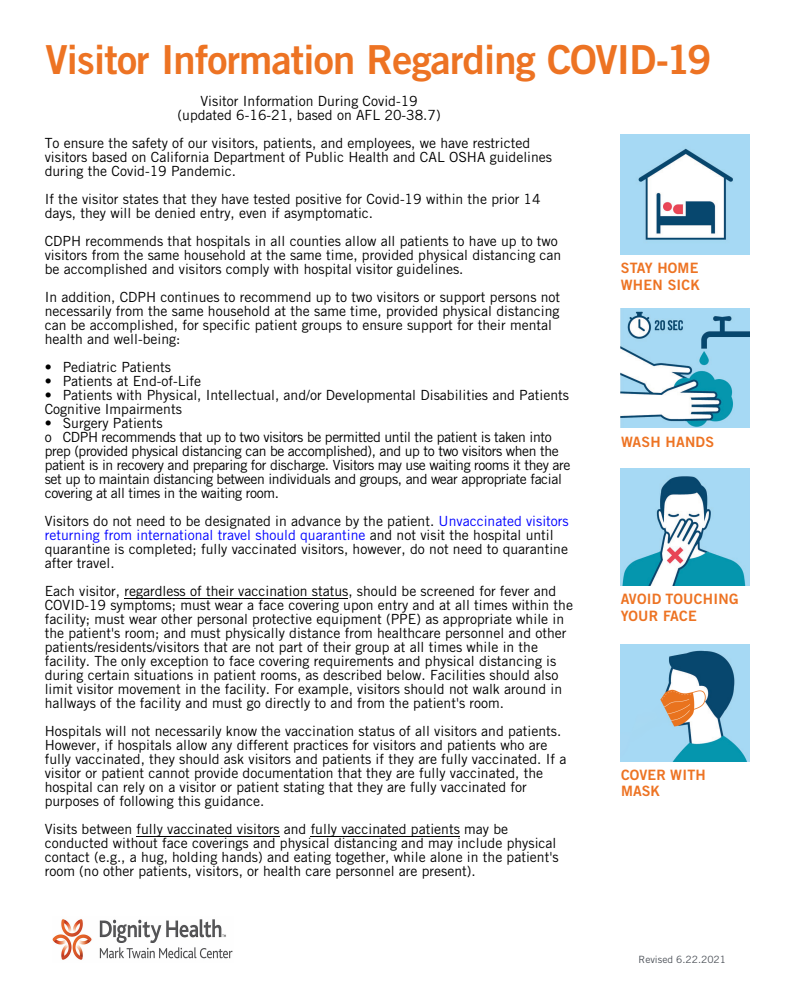
<style>
.page{position:relative;width:792px;height:1008px;background:#fff}
.page>*{position:absolute;margin:0;border:0;box-sizing:border-box;transform-origin:0 0}
.t1{font:40px "Trade Gothic LT Std Bd 2";letter-spacing:-.02em;color:#ed7323}
.t2{font:14.3px/17.1px "Trade Gothic LT Std Bd 2";letter-spacing:.02em;color:#ed7323}
.t3{font:14px/14px "Trade Gothic LT Std";color:#000}
.t4{font:14px/14px "Trade Gothic LT Std";letter-spacing:-.025em;color:#000}
.t5{font:10px "Trade Gothic LT Std";color:#4e535a}
.s1{color:#00f}
</style>
<div class="page">
<img style="left:621px;top:308px;width:129px;height:120px">
<img style="left:621px;top:469px;width:129px;height:117px">
<img style="left:621px;top:135px;width:129px;height:119px">
<img style="left:621px;top:644px;width:129px;height:117px">
<img style="left:52px;top:919px;width:181px;height:41px">
<hr style="left:124px;top:598px;width:224px;height:1px;background:#000">
<hr style="left:136px;top:836px;width:144px;height:1px;background:#000">
<hr style="left:311px;top:836px;width:149px;height:1px;background:#000">
<h1 class="t1" style="left:46px;top:35px;width:668px">Visitor Information Regarding COVID-19</h1>
<p class="t3" style="left:178px;top:94px;width:265px;text-align:center">Visitor Information During Covid-19 (updated 6-16-21, based on AFL 20-38.7)</p>
<p class="t3" style="left:45px;top:136px;width:509px">To ensure the safety of our visitors, patients, and employees, we have restricted visitors based on California Department of Public Health and CAL OSHA guidelines during the Covid-19 Pandemic.</p>
<p class="t3" style="left:45px;top:192px;width:498px">If the visitor states that they have tested positive for Covid-19 within the prior 14 days, they will be denied entry, even if asymptomatic.</p>
<p class="t3" style="left:45px;top:234px;width:518px">CDPH recommends that hospitals in all counties allow all patients to have up to two visitors from the same household at the same time, provided physical distancing can be accomplished and visitors comply with hospital visitor guidelines.</p>
<p class="t3" style="left:45px;top:290px;width:517px">In addition, CDPH continues to recommend up to two visitors or support persons not necessarily from the same household at the same time, provided physical distancing can be accomplished, for specific patient groups to ensure support for their mental health and well-being:</p>
<p class="t3" style="left:45px;top:360px;width:128px">• Pediatric Patients</p>
<p class="t3" style="left:45px;top:374px;width:158px">• Patients at End-of-Life</p>
<p class="t3" style="left:45px;top:388px;width:526px">• Patients with Physical, Intellectual, and/or Developmental Disabilities and Patients<br>Cognitive Impairments</p>
<p class="t4" style="left:45px;top:416px;width:527px">• Surgery Patients<br>o CDPH recommends that up to two visitors be permitted until the patient is taken into prep (provided physical distancing can be accomplished), and up to two visitors when the patient is in recovery and preparing for discharge. Visitors may use waiting rooms it they are set up to maintain distancing between individuals and groups, and wear appropriate facial covering at all times in the waiting room.</p>
<p class="t3" style="left:45px;top:514px;width:526px">Visitors do not need to be designated in advance by the patient. <span class="s1">Unvaccinated visitors returning from international travel should quarantine</span> and not visit the hospital until quarantine is completed; fully vaccinated visitors, however, do not need to quarantine after travel.</p>
<p class="t3" style="left:45px;top:584px;width:530px">Each visitor, regardless of their vaccination status, should be screened for fever and COVID-19 symptoms; must wear a face covering upon entry and at all times within the facility; must wear other personal protective equipment (PPE) as appropriate while in the patient's room; and must physically distance from healthcare personnel and other patients/residents/visitors that are not part of their group at all times while in the facility. The only exception to face covering requirements and physical distancing is during certain situations in patient rooms, as described below. Facilities should also limit visitor movement in the facility. For example, visitors should not walk around in hallways of the facility and must go directly to and from the patient's room.</p>
<p class="t3" style="left:45px;top:724px;width:523px">Hospitals will not necessarily know the vaccination status of all visitors and patients.<br>However, if hospitals allow any different practices for visitors and patients who are fully vaccinated, they should ask visitors and patients if they are fully vaccinated. If a visitor or patient cannot provide documentation that they are fully vaccinated, the hospital can rely on a visitor or patient stating that they are fully vaccinated for purposes of following this guidance.</p>
<p class="t3" style="left:45px;top:822px;width:516px">Visits between fully vaccinated visitors and fully vaccinated patients may be conducted without face coverings and physical distancing and may include physical contact (e.g., a hug, holding hands) and eating together, while alone in the patient's room (no other patients, visitors, or health care personnel are present).</p>
<p class="t2" style="left:621px;top:259px;width:81px">STAY HOME<br>WHEN SICK</p>
<p class="t2" style="left:621px;top:433px;width:95px">WASH HANDS</p>
<p class="t2" style="left:621px;top:590px;width:119px">AVOID TOUCHING<br>YOUR FACE</p>
<p class="t2" style="left:621px;top:767px;width:86px;line-height:15.9px">COVER WITH<br>MASK</p>
<p class="t5" style="left:639px;top:954px;width:89px">Revised 6.22.2021</p>
</div>
